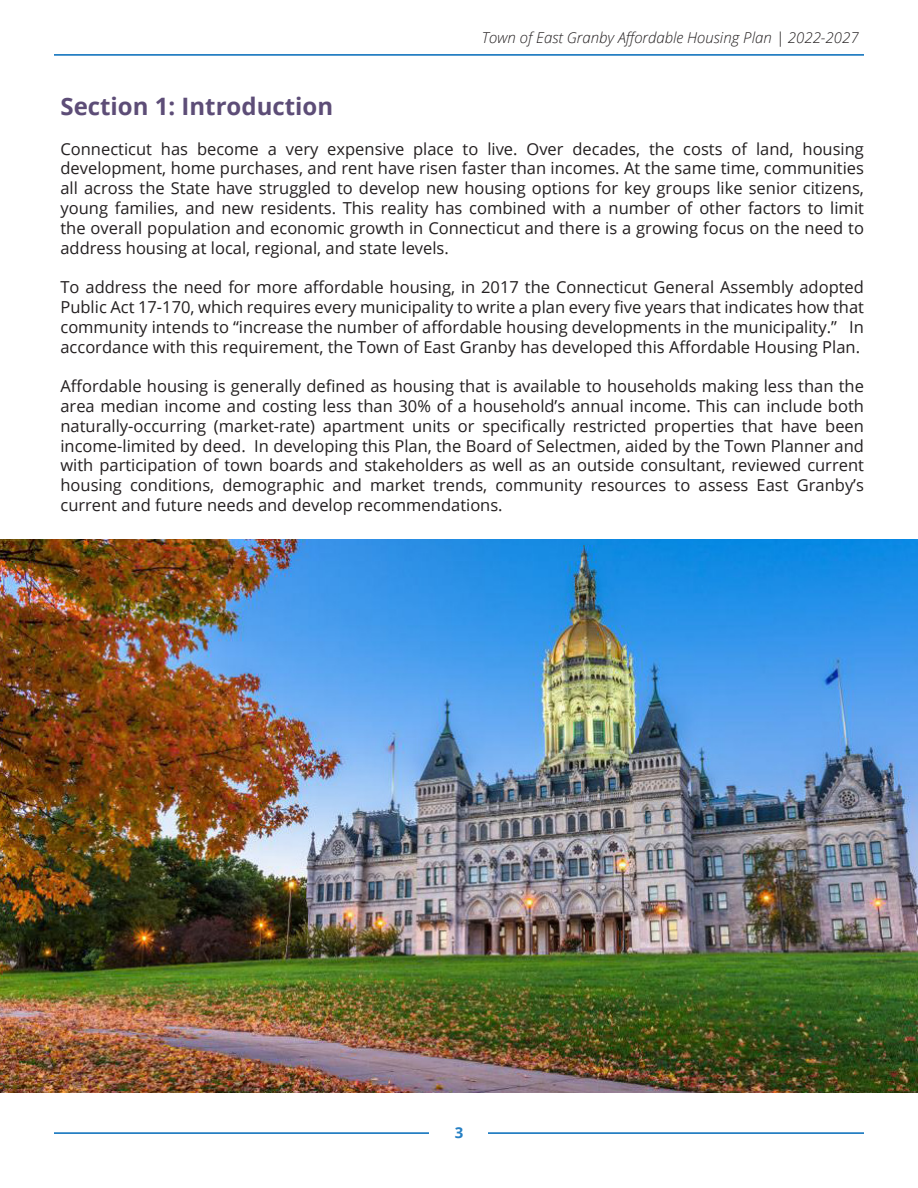
<style>
.page{position:relative;width:918px;height:1188px;background:#fff}
.page>*{position:absolute;margin:0;border:0;box-sizing:border-box;transform-origin:0 0}
.Section_Name{font:700 24px "Open Sans";color:#5d4d77}
.body{font:16.5px/19.8px "Open Sans";color:#231f20;text-align:justify}
.t1{font:italic 300 15px "Open Sans";color:#231f20}
.t2{font:700 15px "Open Sans";color:#257fc3}
</style>
<div class="page">
<hr style="left:54px;top:1132px;width:810px;height:2px;background:#257fc3">
<div style="left:430px;top:1105px;width:58px;height:55px;background:#fff"></div>
<hr style="left:54px;top:54px;width:810px;height:2px;background:#257fc3">
<img style="left:0;top:539px;width:918px;height:553px">
<p class="t1" style="left:482px;top:27px;width:378px">Town of East Granby Affordable Housing Plan | 2022-2027</p>
<p class="Section_Name" style="left:60px;top:89px;width:274px">Section 1: Introduction</p>
<p class="body" style="left:60px;top:138px;width:805px">Connecticut has become a very expensive place to live. Over decades, the costs of land, housing development, home purchases, and rent have risen faster than incomes. At the same time, communities all across the State have struggled to develop new housing options for key groups like senior citizens, young families, and new residents. This reality has combined with a number of other factors to limit the overall population and economic growth in Connecticut and there is a growing focus on the need to address housing at local, regional, and state levels.</p>
<p class="body" style="left:60px;top:277px;width:805px">To address the need for more affordable housing, in 2017 the Connecticut General Assembly adopted Public Act 17-170, which requires every municipality to write a plan every five years that indicates how that community intends to “increase the number of affordable housing developments in the municipality.” In accordance with this requirement, the Town of East Granby has developed this Affordable Housing Plan.</p>
<p class="body" style="left:60px;top:376px;width:805px">Affordable housing is generally defined as housing that is available to households making less than the area median income and costing less than 30% of a household’s annual income. This can include both naturally-occurring (market-rate) apartment units or specifically restricted properties that have been income-limited by deed. In developing this Plan, the Board of Selectmen, aided by the Town Planner and with participation of town boards and stakeholders as well as an outside consultant, reviewed current housing conditions, demographic and market trends, community resources to assess East Granby’s current and future needs and develop recommendations.</p>
<p class="t2" style="left:455px;top:1122px;width:10px">3</p>
</div>
